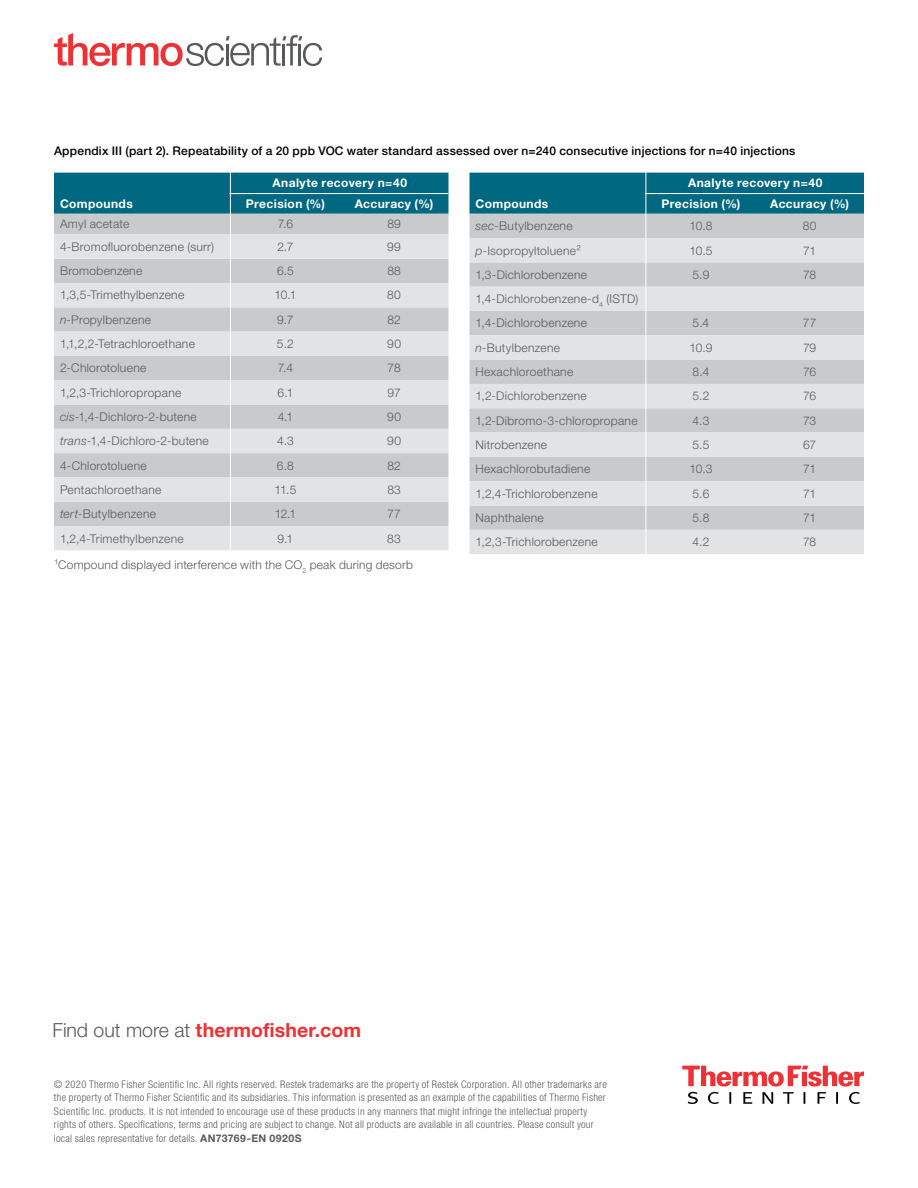
<style>
.page{position:relative;width:918px;height:1188px;background:#fff}
.page>*{position:absolute;margin:0;border:0;box-sizing:border-box;transform-origin:0 0}
.t1{font:700 19.5px "Helvetica Neue LTW1 G";letter-spacing:.01em;color:#ee3134}
.t2{font:300 12px/24.3px "Helvetica Neue LTW1 G";letter-spacing:.025em;color:#58595b}
.t3{font:500 12px "Helvetica Neue LTW1 G";letter-spacing:.02em;color:#000}
.t4{font:700 12px/20.5px "Helvetica Neue LTW1 G";letter-spacing:.03em;color:#fff}
.t5{font:300 condensed 10.5px/13.5px "Helvetica Neue LTW1 G";letter-spacing:.025em;color:#58595b}
.s1{font-style:italic}
.s2{font-weight:300;color:#58595b}
.s3{font-weight:700;font-stretch:normal}
</style>
<div class="page">
<svg style="left:682px;top:1066px;width:182px;height:38px"></svg>
<svg style="left:54px;top:33px;width:268px;height:33px"></svg>
<div style="left:54px;top:173px;width:395px;height:41px;background:#006880"></div>
<div style="left:54px;top:214px;width:395px;height:20px;background:#c9cacc"></div>
<svg style="left:54px;top:234px;width:395px;height:316px;background:#d6d7d9"></svg>
<hr style="left:230px;top:193px;width:219px;height:1px;background:#fff">
<hr style="left:230px;top:171px;width:1px;height:393px;background:#fff">
<div style="left:469px;top:173px;width:395px;height:41px;background:#006880"></div>
<div style="left:469px;top:214px;width:395px;height:24px;background:#c9cacc"></div>
<svg style="left:469px;top:238px;width:395px;height:316px;background:#d6d7d9"></svg>
<hr style="left:645px;top:193px;width:219px;height:1px;background:#fff">
<hr style="left:646px;top:171px;width:1px;height:411px;background:#fff">
<p class="t3" style="left:54px;top:144px;width:743px">Appendix III (part 2). Repeatability of a 20 ppb VOC water standard assessed over n=240 consecutive injections for n=40 injections</p>
<p class="t4" style="left:60px;top:193px;width:74px">Compounds</p>
<p class="t4" style="left:246px;top:173px;width:163px;text-indent:27px">Analyte recovery n=40<br>Precision (%)</p>
<p class="t4" style="left:355px;top:193px;width:80px">Accuracy (%)</p>
<p class="t4" style="left:476px;top:193px;width:74px">Compounds</p>
<p class="t4" style="left:661px;top:173px;width:163px;text-indent:27px">Analyte recovery n=40<br>Precision (%)</p>
<p class="t4" style="left:770px;top:193px;width:80px">Accuracy (%)</p>
<p class="t2" style="left:60px;top:212px;width:71px">Amyl acetate</p>
<p class="t2" style="left:278px;top:212px;width:17px">7.6</p>
<p class="t2" style="left:387px;top:212px;width:15px">89</p>
<p class="t2" style="left:60px;top:234px;width:156px">4-Bromofluorobenzene (surr)</p>
<p class="t2" style="left:277px;top:234px;width:18px">2.7</p>
<p class="t2" style="left:387px;top:234px;width:15px">99</p>
<p class="t2" style="left:60px;top:259px;width:84px">Bromobenzene</p>
<p class="t2" style="left:277px;top:259px;width:18px">6.5</p>
<p class="t2" style="left:387px;top:259px;width:15px">88</p>
<p class="t2" style="left:60px;top:283px;width:126px">1,3,5-Trimethylbenzene</p>
<p class="t2" style="left:275px;top:283px;width:23px">10.1</p>
<p class="t2" style="left:387px;top:283px;width:15px">80</p>
<p class="t2" style="left:60px;top:307px;width:93px"><span class="s1">n-</span>Propylbenzene</p>
<p class="t2" style="left:277px;top:307px;width:18px">9.7</p>
<p class="t2" style="left:387px;top:307px;width:15px">82</p>
<p class="t2" style="left:60px;top:332px;width:136px">1,1,2,2-Tetrachloroethane</p>
<p class="t2" style="left:277px;top:332px;width:18px">5.2</p>
<p class="t2" style="left:387px;top:332px;width:15px">90</p>
<p class="t2" style="left:60px;top:356px;width:88px">2-Chlorotoluene</p>
<p class="t2" style="left:278px;top:356px;width:17px">7.4</p>
<p class="t2" style="left:388px;top:356px;width:15px">78</p>
<p class="t2" style="left:60px;top:380px;width:123px">1,2,3-Trichloropropane</p>
<p class="t2" style="left:278px;top:380px;width:17px">6.1</p>
<p class="t2" style="left:388px;top:380px;width:15px">97</p>
<p class="t2" style="left:60px;top:405px;width:138px"><span class="s1">cis-</span>1,4-Dichloro-2-butene</p>
<p class="t2" style="left:278px;top:405px;width:17px">4.1</p>
<p class="t2" style="left:387px;top:405px;width:15px">90</p>
<p class="t2" style="left:60px;top:429px;width:150px"><span class="s1">trans-</span>1,4-Dichloro-2-butene</p>
<p class="t2" style="left:277px;top:429px;width:18px">4.3</p>
<p class="t2" style="left:387px;top:429px;width:15px">90</p>
<p class="t2" style="left:60px;top:453px;width:88px">4-Chlorotoluene</p>
<p class="t2" style="left:277px;top:453px;width:18px">6.8</p>
<p class="t2" style="left:387px;top:453px;width:15px">82</p>
<p class="t2" style="left:60px;top:477px;width:103px">Pentachloroethane</p>
<p class="t2" style="left:275px;top:477px;width:23px">11.5</p>
<p class="t2" style="left:387px;top:477px;width:15px">83</p>
<p class="t2" style="left:60px;top:502px;width:98px"><span class="s1">tert-</span>Butylbenzene</p>
<p class="t2" style="left:275px;top:502px;width:23px">12.1</p>
<p class="t2" style="left:387px;top:502px;width:15px">77</p>
<p class="t2" style="left:60px;top:526px;width:125px">1,2,4-Trimethylbenzene</p>
<p class="t2" style="left:278px;top:526px;width:17px">9.1</p>
<p class="t2" style="left:387px;top:526px;width:15px">83</p>
<p class="t2" style="left:476px;top:214px;width:99px"><span class="s1">sec-</span>Butylbenzene</p>
<p class="t2" style="left:689px;top:214px;width:25px">10.8</p>
<p class="t2" style="left:803px;top:214px;width:15px">80</p>
<p class="t2" style="left:476px;top:238px;width:107px"><span class="s1">p-</span>Isopropyltoluene²</p>
<p class="t2" style="left:689px;top:238px;width:25px">10.5</p>
<p class="t2" style="left:803px;top:238px;width:14px">71</p>
<p class="t2" style="left:476px;top:262px;width:113px">1,3-Dichlorobenzene</p>
<p class="t2" style="left:693px;top:262px;width:18px">5.9</p>
<p class="t2" style="left:803px;top:262px;width:15px">78</p>
<p class="t2" style="left:476px;top:287px;width:164px">1,4-Dichlorobenzene-d<sub>4</sub> (ISTD)<br>1,4-Dichlorobenzene</p>
<p class="t2" style="left:693px;top:311px;width:18px">5.4</p>
<p class="t2" style="left:803px;top:311px;width:15px">77</p>
<p class="t2" style="left:476px;top:335px;width:86px"><span class="s1">n-</span>Butylbenzene</p>
<p class="t2" style="left:689px;top:335px;width:25px">10.9</p>
<p class="t2" style="left:803px;top:335px;width:15px">79</p>
<p class="t2" style="left:476px;top:360px;width:99px">Hexachloroethane</p>
<p class="t2" style="left:693px;top:360px;width:18px">8.4</p>
<p class="t2" style="left:803px;top:360px;width:15px">76</p>
<p class="t2" style="left:476px;top:384px;width:113px">1,2-Dichlorobenzene</p>
<p class="t2" style="left:693px;top:384px;width:18px">5.2</p>
<p class="t2" style="left:803px;top:384px;width:15px">76</p>
<p class="t2" style="left:476px;top:408px;width:164px">1,2-Dibromo-3-chloropropane</p>
<p class="t2" style="left:693px;top:408px;width:18px">4.3</p>
<p class="t2" style="left:803px;top:408px;width:15px">73</p>
<p class="t2" style="left:476px;top:433px;width:73px">Nitrobenzene</p>
<p class="t2" style="left:693px;top:433px;width:18px">5.5</p>
<p class="t2" style="left:803px;top:433px;width:15px">67</p>
<p class="t2" style="left:476px;top:457px;width:116px">Hexachlorobutadiene</p>
<p class="t2" style="left:689px;top:457px;width:25px">10.3</p>
<p class="t2" style="left:803px;top:457px;width:14px">71</p>
<p class="t2" style="left:476px;top:481px;width:124px">1,2,4-Trichlorobenzene</p>
<p class="t2" style="left:693px;top:481px;width:18px">5.6</p>
<p class="t2" style="left:803px;top:481px;width:14px">71</p>
<p class="t2" style="left:476px;top:505px;width:70px">Naphthalene</p>
<p class="t2" style="left:693px;top:505px;width:18px">5.8</p>
<p class="t2" style="left:803px;top:505px;width:14px">71</p>
<p class="t2" style="left:476px;top:530px;width:124px">1,2,3-Trichlorobenzene</p>
<p class="t2" style="left:693px;top:530px;width:18px">4.2</p>
<p class="t2" style="left:803px;top:530px;width:15px">78</p>
<p class="t2" style="left:54px;top:553px;width:360px">¹Compound displayed interference with the CO<sub>2</sub> peak during desorb</p>
<h1 class="t1" style="left:53px;top:1018px;width:310px"><span class="s2">Find out more at</span> thermofisher.com</h1>
<p class="t5" style="left:54px;top:1077px;width:554px">© 2020 Thermo Fisher Scientific Inc. All rights reserved. Restek trademarks are the property of Restek Corporation. All other trademarks are the property of Thermo Fisher Scientific and its subsidiaries. This information is presented as an example of the capabilities of Thermo Fisher Scientific Inc. products. It is not intended to encourage use of these products in any manners that might infringe the intellectual property rights of others. Specifications, terms and pricing are subject to change. Not all products are available in all countries. Please consult your local sales representative for details. <span class="s3">AN73769-EN 0920S</span></p>
</div>
